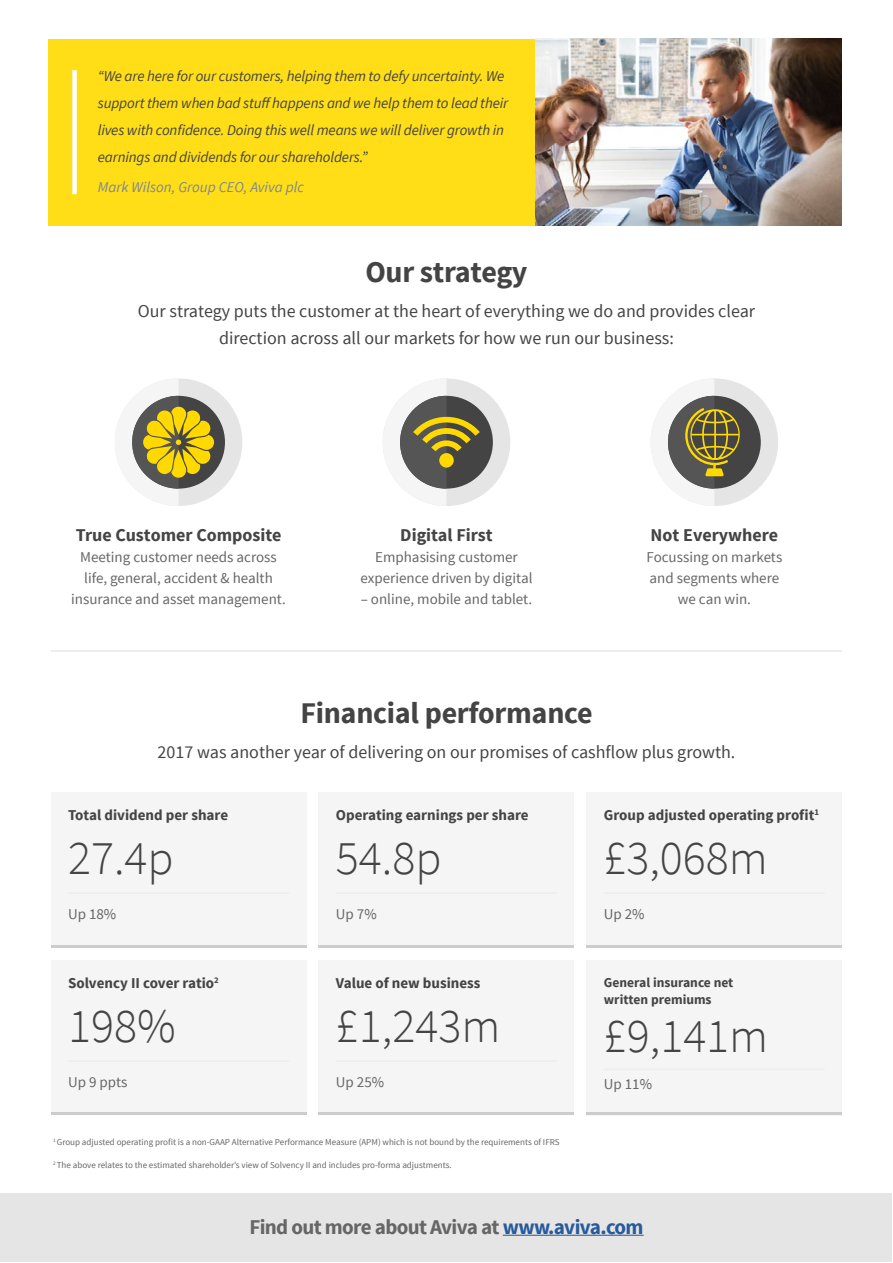
<style>
.page{position:relative;width:893px;height:1263px;background:#fff}
.page>*{position:absolute;margin:0;border:0;box-sizing:border-box;transform-origin:0 0}
.t1{font:300 48px "Source Sans Pro";color:#444}
.t2{font:700 30px "Source Sans Pro";letter-spacing:-.01em;color:#444}
.t3{font:700 21px "Source Sans Pro";letter-spacing:-.03em;color:#666}
.t4{font:18px/27px "Source Sans Pro";color:#444;text-align:center}
.t5{font:700 18px "Source Sans Pro";color:#444}
.t6{font:15px/21px "Source Sans Pro";color:#666;text-align:center}
.t7{font:italic 15px/27px "Source Sans Pro";letter-spacing:-.01em;color:#444}
.t8{font:700 15px "Source Sans Pro";color:#444}
.t9{font:italic 15px "Source Sans Pro";color:#7d878f}
.t10{font:700 13.5px/16.5px "Source Sans Pro";color:#444}
.t11{font:9px "Source Sans Pro";color:#666}
.s1{color:#275b9b}
</style>
<div class="page">
<div style="left:1px;top:1193px;width:891px;height:69px;background:#e5e5e5"></div>
<div style="left:48px;top:39px;width:487px;height:186px;background:#ffde17"></div>
<div style="left:115px;top:378px;width:127px;height:128px;background:#e5e5e5;border-radius:50%"></div>
<div style="left:132px;top:396px;width:93px;height:93px;background:#444;border-radius:50%"></div>
<svg style="left:115px;top:378px;width:100px;height:128px"></svg>
<div style="left:383px;top:378px;width:127px;height:128px;background:#e5e5e5;border-radius:50%"></div>
<div style="left:400px;top:396px;width:93px;height:93px;background:#444;border-radius:50%"></div>
<svg style="left:383px;top:378px;width:97px;height:128px"></svg>
<div style="left:439px;top:453px;width:15px;height:15px;background:#ffd900;border-radius:50%"></div>
<div style="left:651px;top:378px;width:127px;height:128px;background:#e5e5e5;border-radius:50%"></div>
<div style="left:668px;top:396px;width:93px;height:93px;background:#444;border-radius:50%"></div>
<svg style="left:651px;top:378px;width:87px;height:128px"></svg>
<div style="left:51px;top:792px;width:255px;height:153px;background:#f5f5f5"></div>
<hr style="left:68px;top:892px;width:221px;height:2px;background:#ededed">
<div style="left:51px;top:960px;width:255px;height:153px;background:#f5f5f5"></div>
<hr style="left:68px;top:1060px;width:221px;height:2px;background:#ededed">
<div style="left:319px;top:792px;width:255px;height:153px;background:#f5f5f5"></div>
<hr style="left:336px;top:892px;width:221px;height:2px;background:#ededed">
<div style="left:319px;top:960px;width:255px;height:153px;background:#f5f5f5"></div>
<hr style="left:336px;top:1060px;width:221px;height:2px;background:#ededed">
<div style="left:587px;top:792px;width:255px;height:153px;background:#f5f5f5"></div>
<hr style="left:604px;top:892px;width:221px;height:2px;background:#ededed">
<div style="left:587px;top:960px;width:255px;height:155px;background:#f5f5f5"></div>
<hr style="left:604px;top:1069px;width:221px;height:1px;background:#ededed">
<hr style="left:51px;top:945px;width:255px;height:2px;background:#ccc">
<hr style="left:51px;top:1113px;width:255px;height:2px;background:#ccc">
<hr style="left:319px;top:945px;width:255px;height:2px;background:#ccc">
<hr style="left:319px;top:1113px;width:255px;height:2px;background:#ccc">
<hr style="left:587px;top:945px;width:255px;height:2px;background:#ccc">
<hr style="left:587px;top:1113px;width:255px;height:2px;background:#ccc">
<hr style="left:51px;top:651px;width:791px;height:1px;background:#ededed">
<div style="left:72px;top:70px;width:5px;height:124px;background:#fff"></div>
<img style="left:536px;top:39px;width:306px;height:186px">
<hr style="left:503px;top:1235px;width:141px;height:1px;background:#275b9b">
<p class="t7" style="left:98px;top:63px;width:412px">“We are here for our customers, helping them to defy uncertainty. We support them when bad stuff happens and we help them to lead their lives with confidence. Doing this well means we will deliver growth in earnings and dividends for our shareholders.”</p>
<p class="t9" style="left:98px;top:178px;width:208px">Mark Wilson, Group CEO, Aviva plc</p>
<h2 class="t2" style="left:365px;top:253px;width:164px">Our strategy</h2>
<p class="t4" style="left:138px;top:298px;width:619px">Our strategy puts the customer at the heart of everything we do and provides clear direction across all our markets for how we run our business:</p>
<p class="t5" style="left:76px;top:523px;width:207px">True Customer Composite</p>
<p class="t6" style="left:71px;top:546px;width:216px">Meeting customer needs across life, general, accident &amp; health insurance and asset management.</p>
<p class="t5" style="left:400px;top:523px;width:94px">Digital First</p>
<p class="t6" style="left:360px;top:546px;width:174px">Emphasising customer experience driven by digital</p>
<p class="t6" style="left:361px;top:588px;width:173px">– online, mobile and tablet.</p>
<p class="t5" style="left:651px;top:523px;width:129px">Not Everywhere</p>
<p class="t6" style="left:646px;top:546px;width:137px">Focussing on markets and segments where we can win.</p>
<h2 class="t2" style="left:300px;top:693px;width:294px">Financial performance</h2>
<p class="t4" style="left:158px;top:739px;width:579px">2017 was another year of delivering on our promises of cashflow plus growth.</p>
<p class="t8" style="left:68px;top:806px;width:162px">Total dividend per share</p>
<h1 class="t1" style="left:68px;top:829px;width:107px">27.4p</h1>
<p class="t6" style="left:68px;top:904px;width:50px">Up 18%</p>
<p class="t8" style="left:68px;top:974px;width:152px">Solvency II cover ratio<sup>2</sup></p>
<h1 class="t1" style="left:68px;top:997px;width:109px">198%</h1>
<p class="t6" style="left:68px;top:1072px;width:61px">Up 9 ppts</p>
<p class="t8" style="left:336px;top:806px;width:194px">Operating earnings per share</p>
<h1 class="t1" style="left:336px;top:829px;width:107px">54.8p</h1>
<p class="t6" style="left:336px;top:904px;width:42px">Up 7%</p>
<p class="t8" style="left:336px;top:974px;width:146px">Value of new business</p>
<h1 class="t1" style="left:336px;top:997px;width:166px">£1,243m</h1>
<p class="t6" style="left:336px;top:1072px;width:50px">Up 25%</p>
<p class="t11" style="left:53px;top:1136px;width:508px"><sup>1</sup> Group adjusted operating profit is a non-GAAP Alternative Performance Measure (APM) which is not bound by the requirements of IFRS</p>
<p class="t11" style="left:53px;top:1159px;width:400px"><sup>2</sup> The above relates to the estimated shareholder’s view of Solvency II and includes pro-forma adjustments.</p>
<p class="t8" style="left:604px;top:806px;width:217px">Group adjusted operating profit<sup>1</sup></p>
<h1 class="t1" style="left:604px;top:829px;width:166px">£3,068m</h1>
<p class="t6" style="left:604px;top:904px;width:42px">Up 2%</p>
<p class="t10" style="left:604px;top:975px;width:131px">General insurance net written premiums</p>
<h1 class="t1" style="left:604px;top:1006px;width:166px">£9,141m</h1>
<p class="t6" style="left:604px;top:1074px;width:50px">Up 11%</p>
<h3 class="t3" style="left:249px;top:1213px;width:396px">Find out more about Aviva at <span class="s1">www.aviva.com</span></h3>
</div>
